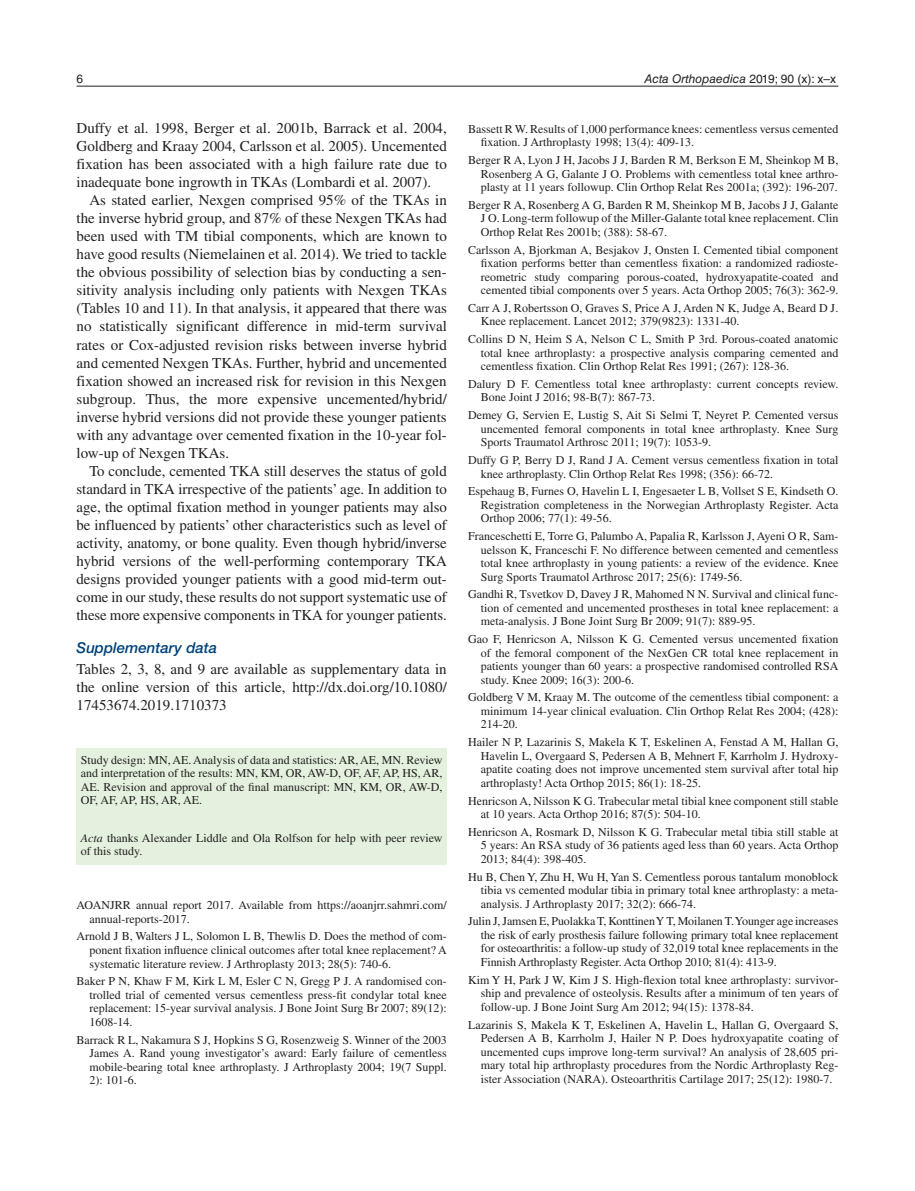
<style>
.page{position:relative;width:915px;height:1191px;background:#fff}
.page>*{position:absolute;margin:0;border:0;box-sizing:border-box;transform-origin:0 0}
.t1{font:15px/18px "Times";color:#231f20;text-align:justify}
.t2{font:italic 500 15px "Helvetica Neue LTW1 G";color:#004279}
.t3{font:12px/13.5px "Times";color:#231f20;text-align:justify}
.t4{font:italic 12px "Helvetica LT Std";color:#231f20}
.t5{font:12px "Helvetica LT Std";color:#231f20}
.s1{font-style:normal}
.s2{font-style:italic}
</style>
<div class="page">
<hr style="left:77px;top:86px;width:761px;height:1px;background:#231f20">
<div style="left:77px;top:748px;width:369px;height:117px;background:#e4f1de"></div>
<p class="t5" style="left:77px;top:72px;width:8px">6</p>
<p class="t4" style="left:644px;top:72px;width:193px">Acta Orthopaedica <span class="s1">2019; 90 (x): x–x</span></p>
<p class="t1" style="left:77px;top:119px;width:371px">Duffy et al. 1998, Berger et al. 2001b, Barrack et al. 2004, Goldberg and Kraay 2004, Carlsson et al. 2005). Uncemented fixation has been associated with a high failure rate due to inadequate bone ingrowth in TKAs (Lombardi et al. 2007).</p>
<p class="t1" style="left:77px;top:191px;width:371px;text-indent:13px">As stated earlier, Nexgen comprised 95% of the TKAs in the inverse hybrid group, and 87% of these Nexgen TKAs had been used with TM tibial components, which are known to have good results (Niemelainen et al. 2014). We tried to tackle the obvious possibility of selection bias by conducting a sen&shy;sitivity analysis including only patients with Nexgen TKAs (Tables 10 and 11). In that analysis, it appeared that there was no statistically significant difference in mid-term survival rates or Cox-adjusted revision risks between inverse hybrid and cemented Nexgen TKAs. Further, hybrid and uncemented fixation showed an increased risk for revision in this Nexgen subgroup. Thus, the more expensive uncemented/hybrid/ inverse hybrid versions did not provide these younger patients with any advantage over cemented fixation in the 10-year fol&shy;low-up of Nexgen TKAs.</p>
<p class="t1" style="left:77px;top:461px;width:371px;text-indent:13px">To conclude, cemented TKA still deserves the status of gold standard in TKA irrespective of the patients’ age. In addition to age, the optimal fixation method in younger patients may also be influenced by patients’ other characteristics such as level of activity, anatomy, or bone quality. Even though hybrid/inverse hybrid versions of the well-performing contemporary TKA designs provided younger patients with a good mid-term out&shy;come in our study, these results do not support systematic use of these more expensive components in TKA for younger patients.</p>
<p class="t2" style="left:77px;top:638px;width:142px">Supplementary data</p>
<p class="t1" style="left:77px;top:659px;width:371px">Tables 2, 3, 8, and 9 are available as supplementary data in the online version of this article, http://dx.doi.org/10.1080/ 17453674.2019.1710373</p>
<p class="t3" style="left:480px;top:122px;width:359px;text-indent:-13px">Bassett R W. Results of 1,000 performance knees: cementless versus cemented fixation. J Arthroplasty 1998; 13(4): 409-13.</p>
<p class="t3" style="left:480px;top:153px;width:359px;text-indent:-13px">Berger R A, Lyon J H, Jacobs J J, Barden R M, Berkson E M, Sheinkop M B, Rosenberg A G, Galante J O. Problems with cementless total knee arthro&shy;plasty at 11 years followup. Clin Orthop Relat Res 2001a; (392): 196-207.</p>
<p class="t3" style="left:480px;top:198px;width:359px;text-indent:-13px">Berger R A, Rosenberg A G, Barden R M, Sheinkop M B, Jacobs J J, Galante J O. Long-term followup of the Miller-Galante total knee replacement. Clin Orthop Relat Res 2001b; (388): 58-67.</p>
<p class="t3" style="left:480px;top:243px;width:359px;text-indent:-13px">Carlsson A, Bjorkman A, Besjakov J, Onsten I. Cemented tibial component fixation performs better than cementless fixation: a randomized radioste&shy;reometric study comparing porous-coated, hydroxyapatite-coated and cemented tibial components over 5 years. Acta Orthop 2005; 76(3): 362-9.</p>
<p class="t3" style="left:480px;top:301px;width:359px;text-indent:-13px">Carr A J, Robertsson O, Graves S, Price A J, Arden N K, Judge A, Beard D J.<br>Knee replacement. Lancet 2012; 379(9823): 1331-40.</p>
<p class="t3" style="left:480px;top:332px;width:359px;text-indent:-13px">Collins D N, Heim S A, Nelson C L, Smith P 3rd. Porous-coated anatomic total knee arthroplasty: a prospective analysis comparing cemented and cementless fixation. Clin Orthop Relat Res 1991; (267): 128-36.</p>
<p class="t3" style="left:480px;top:377px;width:359px;text-indent:-13px">Dalury D F. Cementless total knee arthroplasty: current concepts review.<br>Bone Joint J 2016; 98-B(7): 867-73.</p>
<p class="t3" style="left:480px;top:408px;width:359px;text-indent:-13px">Demey G, Servien E, Lustig S, Ait Si Selmi T, Neyret P. Cemented versus uncemented femoral components in total knee arthroplasty. Knee Surg Sports Traumatol Arthrosc 2011; 19(7): 1053-9.</p>
<p class="t3" style="left:480px;top:453px;width:359px;text-indent:-13px">Duffy G P, Berry D J, Rand J A. Cement versus cementless fixation in total knee arthroplasty. Clin Orthop Relat Res 1998; (356): 66-72.</p>
<p class="t3" style="left:480px;top:484px;width:359px;text-indent:-13px">Espehaug B, Furnes O, Havelin L I, Engesaeter L B, Vollset S E, Kindseth O.<br>Registration completeness in the Norwegian Arthroplasty Register. Acta Orthop 2006; 77(1): 49-56.</p>
<p class="t3" style="left:480px;top:529px;width:359px;text-indent:-13px">Franceschetti E, Torre G, Palumbo A, Papalia R, Karlsson J, Ayeni O R, Sam&shy;uelsson K, Franceschi F. No difference between cemented and cementless total knee arthroplasty in young patients: a review of the evidence. Knee Surg Sports Traumatol Arthrosc 2017; 25(6): 1749-56.</p>
<p class="t3" style="left:480px;top:587px;width:359px;text-indent:-13px">Gandhi R, Tsvetkov D, Davey J R, Mahomed N N. Survival and clinical func&shy;tion of cemented and uncemented prostheses in total knee replacement: a meta-analysis. J Bone Joint Surg Br 2009; 91(7): 889-95.</p>
<p class="t3" style="left:480px;top:632px;width:359px;text-indent:-13px">Gao F, Henricson A, Nilsson K G. Cemented versus uncemented fixation of the femoral component of the NexGen CR total knee replacement in patients younger than 60 years: a prospective randomised controlled RSA study. Knee 2009; 16(3): 200-6.</p>
<p class="t3" style="left:480px;top:690px;width:359px;text-indent:-13px">Goldberg V M, Kraay M. The outcome of the cementless tibial component: a minimum 14-year clinical evaluation. Clin Orthop Relat Res 2004; (428):<br>214-20.</p>
<p class="t3" style="left:480px;top:735px;width:359px;text-indent:-13px">Hailer N P, Lazarinis S, Makela K T, Eskelinen A, Fenstad A M, Hallan G, Havelin L, Overgaard S, Pedersen A B, Mehnert F, Karrholm J. Hydroxy&shy;apatite coating does not improve uncemented stem survival after total hip arthroplasty! Acta Orthop 2015; 86(1): 18-25.</p>
<p class="t3" style="left:480px;top:793px;width:359px;text-indent:-13px">Henricson A, Nilsson K G. Trabecular metal tibial knee component still stable at 10 years. Acta Orthop 2016; 87(5): 504-10.</p>
<p class="t3" style="left:480px;top:825px;width:359px;text-indent:-13px">Henricson A, Rosmark D, Nilsson K G. Trabecular metal tibia still stable at 5 years: An RSA study of 36 patients aged less than 60 years. Acta Orthop 2013; 84(4): 398-405.</p>
<p class="t3" style="left:480px;top:869px;width:359px;text-indent:-13px">Hu B, Chen Y, Zhu H, Wu H, Yan S. Cementless porous tantalum monoblock tibia vs cemented modular tibia in primary total knee arthroplasty: a meta&shy;analysis. J Arthroplasty 2017; 32(2): 666-74.</p>
<p class="t3" style="left:480px;top:914px;width:359px;text-indent:-13px">Julin J, Jamsen E, Puolakka T, Konttinen Y T, Moilanen T. Younger age increases the risk of early prosthesis failure following primary total knee replacement for osteoarthritis: a follow-up study of 32,019 total knee replacements in the Finnish Arthroplasty Register. Acta Orthop 2010; 81(4): 413-9.</p>
<p class="t3" style="left:480px;top:973px;width:359px;text-indent:-13px">Kim Y H, Park J W, Kim J S. High-flexion total knee arthroplasty: survivor&shy;ship and prevalence of osteolysis. Results after a minimum of ten years of follow-up. J Bone Joint Surg Am 2012; 94(15): 1378-84.</p>
<p class="t3" style="left:480px;top:1017px;width:359px;text-indent:-13px">Lazarinis S, Makela K T, Eskelinen A, Havelin L, Hallan G, Overgaard S, Pedersen A B, Karrholm J, Hailer N P. Does hydroxyapatite coating of uncemented cups improve long-term survival? An analysis of 28,605 pri&shy;mary total hip arthroplasty procedures from the Nordic Arthroplasty Reg&shy;ister Association (NARA). Osteoarthritis Cartilage 2017; 25(12): 1980-7.</p>
<p class="t3" style="left:81px;top:753px;width:363px">Study design: MN, AE. Analysis of data and statistics: AR, AE, MN. Review and interpretation of the results: MN, KM, OR, AW-D, OF, AF, AP, HS, AR, AE. Revision and approval of the final manuscript: MN, KM, OR, AW-D, OF, AF, AP, HS, AR, AE.</p>
<p class="t3" style="left:81px;top:831px;width:363px"><span class="s2">Acta</span> thanks Alexander Liddle and Ola Rolfson for help with peer review of this study.</p>
<p class="t3" style="left:89px;top:898px;width:359px;text-indent:-13px">AOANJRR annual report 2017. Available from https://aoanjrr.sahmri.com/ annual-reports-2017.</p>
<p class="t3" style="left:89px;top:929px;width:359px;text-indent:-13px">Arnold J B, Walters J L, Solomon L B, Thewlis D. Does the method of com&shy;ponent fixation influence clinical outcomes after total knee replacement? A systematic literature review. J Arthroplasty 2013; 28(5): 740-6.</p>
<p class="t3" style="left:89px;top:974px;width:359px;text-indent:-13px">Baker P N, Khaw F M, Kirk L M, Esler C N, Gregg P J. A randomised con&shy;trolled trial of cemented versus cementless press-fit condylar total knee replacement: 15-year survival analysis. J Bone Joint Surg Br 2007; 89(12):<br>1608-14.</p>
<p class="t3" style="left:89px;top:1032px;width:359px;text-indent:-13px">Barrack R L, Nakamura S J, Hopkins S G, Rosenzweig S. Winner of the 2003<br>James A. Rand young investigator’s award: Early failure of cementless mobile-bearing total knee arthroplasty. J Arthroplasty 2004; 19(7 Suppl.<br>2): 101-6.</p>
</div>
